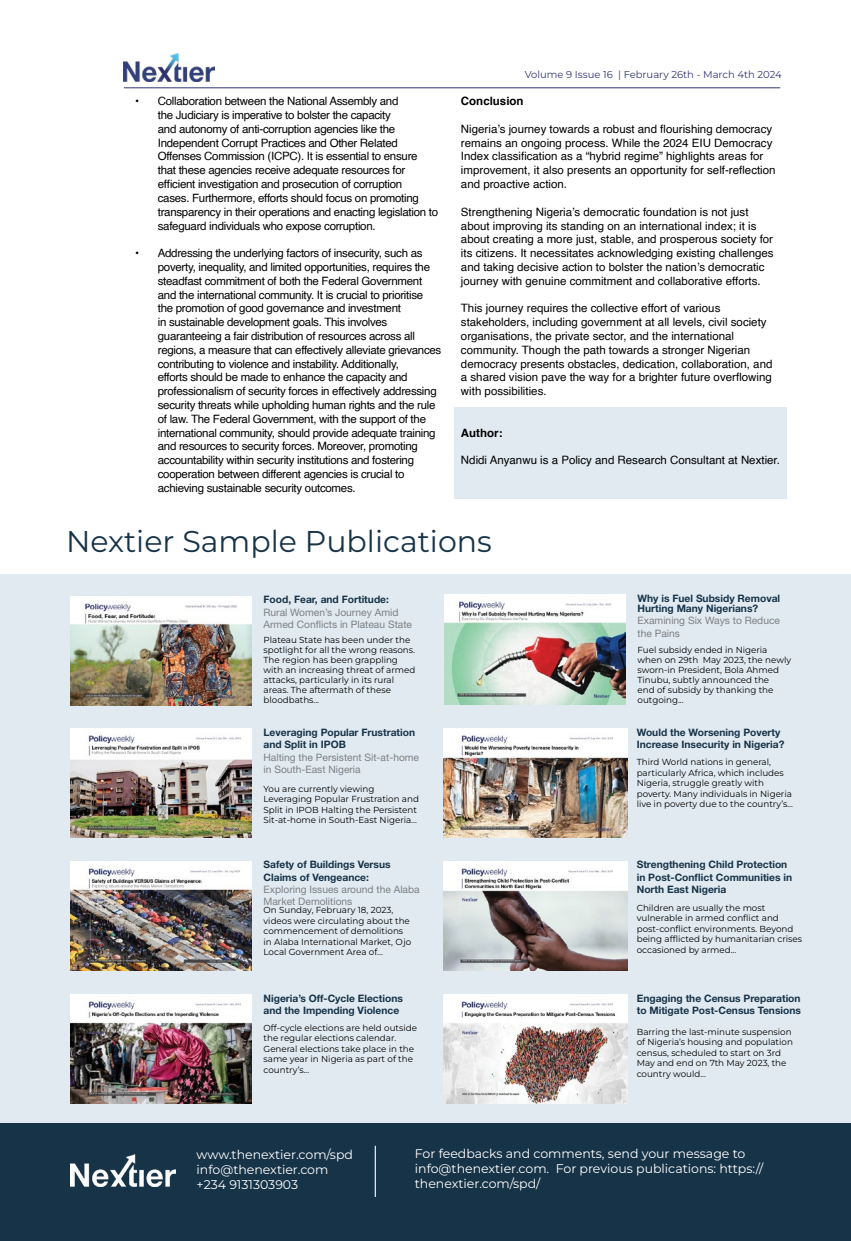
<style>
.page{position:relative;width:851px;height:1241px;background:#fff}
.page>*{position:absolute;margin:0;border:0;box-sizing:border-box;transform-origin:0 0}
.t1{font:30px "Montserrat";color:#173348}
.t2{font:12.5px/15px "Montserrat";color:#fff}
.t3{font:11.5px/13.8px "Helvetica";letter-spacing:-.025em;color:#000}
.t4{font:11.5px/13.8px "Helvetica";color:#000}
.t5{font:700 11.5px "Helvetica";color:#000}
.t6{font:700 10.25px/12.2px "Helvetica Neue LT Std";color:#173348}
.t7{font:10.25px/12.2px "Helvetica Neue LT Std";color:#7e8083}
.t8{font:10px "Montserrat";color:#333872}
.t9{font:8.75px/10.5px "Montserrat";color:#000}
</style>
<div class="page">
<hr style="left:124px;top:88px;width:656px;height:1px;background:#333872">
<img style="left:124px;top:53px;width:90px;height:28px">
<div style="left:454px;top:407px;width:332px;height:92px;background:#e1eaf1"></div>
<div style="left:0;top:574px;width:850px;height:565px;background:#e1eaf1"></div>
<div style="left:0;top:1123px;width:850px;height:117px;background:#173348"></div>
<hr style="left:374px;top:1145px;width:2px;height:51px;background:#e1eaf1">
<img style="left:70px;top:994px;width:182px;height:109px">
<img style="left:443px;top:861px;width:184px;height:109px">
<img style="left:70px;top:861px;width:182px;height:109px">
<img style="left:70px;top:728px;width:182px;height:109px">
<img style="left:444px;top:594px;width:181px;height:110px">
<img style="left:70px;top:596px;width:182px;height:109px">
<img style="left:443px;top:994px;width:184px;height:109px">
<img style="left:443px;top:728px;width:184px;height:109px">
<img style="left:70px;top:1154px;width:105px;height:32px">
<p class="t3" style="left:158px;top:95px;width:282px;text-indent:-23px">• Collaboration between the National Assembly and<br>the Judiciary is imperative to bolster the capacity<br>and autonomy of anti-corruption agencies like the Independent Corrupt Practices and Other Related Offenses Commission (ICPC). It is essential to ensure that these agencies receive adequate resources for efficient investigation and prosecution of corruption<br>cases. Furthermore, efforts should focus on promoting transparency in their operations and enacting legislation to safeguard individuals who expose corruption.</p>
<p class="t3" style="left:158px;top:246px;width:285px;text-indent:-23px">• Addressing the underlying factors of insecurity, such as poverty, inequality, and limited opportunities, requires the steadfast commitment of both the Federal Government and the international community. It is crucial to prioritise the promotion of good governance and investment<br>in sustainable development goals. This involves guaranteeing a fair distribution of resources across all regions, a measure that can effectively alleviate grievances contributing to violence and instability. Additionally,<br>efforts should be made to enhance the capacity and professionalism of security forces in effectively addressing security threats while upholding human rights and the rule of law. The Federal Government, with the support of the international community, should provide adequate training and resources to security forces. Moreover, promoting accountability within security institutions and fostering cooperation between different agencies is crucial to achieving sustainable security outcomes.</p>
<p class="t8" style="left:524px;top:67px;width:258px">Volume 9 Issue 16 | February 26th - March 4th 2024</p>
<p class="t5" style="left:461px;top:92px;width:64px">Conclusion</p>
<p class="t4" style="left:461px;top:122px;width:316px">Nigeria’s journey towards a robust and flourishing democracy remains an ongoing process. While the 2024 EIU Democracy Index classification as a “hybrid regime” highlights areas for improvement, it also presents an opportunity for self-reflection and proactive action.</p>
<p class="t4" style="left:461px;top:205px;width:314px">Strengthening Nigeria’s democratic foundation is not just about improving its standing on an international index; it is about creating a more just, stable, and prosperous society for its citizens. It necessitates acknowledging existing challenges and taking decisive action to bolster the nation’s democratic journey with genuine commitment and collaborative efforts.</p>
<p class="t4" style="left:461px;top:302px;width:313px">This journey requires the collective effort of various stakeholders, including government at all levels, civil society organisations, the private sector, and the international community. Though the path towards a stronger Nigerian democracy presents obstacles, dedication, collaboration, and a shared vision pave the way for a brighter future overflowing with possibilities.</p>
<p class="t5" style="left:461px;top:423px;width:43px">Author:</p>
<p class="t4" style="left:461px;top:453px;width:320px">Ndidi Anyanwu is a Policy and Research Consultant at Nextier.</p>
<h1 class="t1" style="left:66px;top:521px;width:427px">Nextier Sample Publications</h1>
<p class="t6" style="left:263px;top:593px;width:127px">Food, Fear, and Fortitude:</p>
<p class="t7" style="left:263px;top:605px;width:150px">Rural Women’s Journey Amid<br>Armed Conflicts in Plateau State</p>
<p class="t9" style="left:263px;top:634px;width:153px;line-height:10px">Plateau State has been under the spotlight for all the wrong reasons.<br>The region has been grappling with an increasing threat of armed attacks, particularly in its rural areas. The aftermath of these bloodbaths...</p>
<p class="t6" style="left:263px;top:726px;width:153px">Leveraging Popular Frustration and Split in IPOB</p>
<p class="t7" style="left:263px;top:750px;width:157px">Halting the Persistent Sit-at-home in South-East Nigeria</p>
<p class="t9" style="left:263px;top:783px;width:157px">You are currently viewing Leveraging Popular Frustration and Split in IPOB Halting the Persistent Sit-at-home in South-East Nigeria...</p>
<p class="t6" style="left:263px;top:858px;width:129px">Safety of Buildings Versus<br>Claims of Vengeance:</p>
<p class="t7" style="left:263px;top:882px;width:158px">Exploring Issues around the Alaba<br>Market Demolitions</p>
<p class="t9" style="left:263px;top:904px;width:149px">On Sunday, February 18, 2023, videos were circulating about the commencement of demolitions in Alaba International Market, Ojo<br>Local Government Area of...</p>
<p class="t6" style="left:263px;top:991px;width:141px">Nigeria’s Off-Cycle Elections and the Impending Violence</p>
<p class="t9" style="left:263px;top:1021px;width:155px">Off-cycle elections are held outside the regular elections calendar.<br>General elections take place in the same year in Nigeria as part of the country’s...</p>
<p class="t6" style="left:637px;top:593px;width:144px;line-height:10px">Why is Fuel Subsidy Removal<br>Hurting Many Nigerians?</p>
<p class="t7" style="left:637px;top:614px;width:144px">Examining Six Ways to Reduce the Pains</p>
<p class="t9" style="left:637px;top:644px;width:155px;line-height:10px">Fuel subsidy ended in Nigeria when on 29th May 2023, the newly sworn-in President, Bola Ahmed<br>Tinubu, subtly announced the<br>end of subsidy by thanking the outgoing...</p>
<p class="t6" style="left:636px;top:726px;width:149px">Would the Worsening Poverty<br>Increase Insecurity in Nigeria?</p>
<p class="t9" style="left:636px;top:756px;width:158px">Third World nations in general, particularly Africa, which includes Nigeria, struggle greatly with poverty. Many individuals in Nigeria live in poverty due to the country’s...</p>
<p class="t6" style="left:636px;top:858px;width:157px">Strengthening Child Protection in Post-Conflict Communities in<br>North East Nigeria</p>
<p class="t9" style="left:636px;top:901px;width:167px">Children are usually the most vulnerable in armed conflict and post-conflict environments. Beyond being afflicted by humanitarian crises occasioned by armed...</p>
<p class="t6" style="left:636px;top:991px;width:166px">Engaging the Census Preparation to Mitigate Post-Census Tensions</p>
<p class="t9" style="left:636px;top:1025px;width:158px">Barring the last-minute suspension of Nigeria’s housing and population census, scheduled to start on 3rd<br>May and end on 7th May 2023, the country would...</p>
<p class="t2" style="left:196px;top:1146px;width:158px">www.thenextier.com/spd info@thenextier.com +234 9131303903</p>
<p class="t2" style="left:415px;top:1145px;width:350px">For feedbacks and comments, send your message to info@thenextier.com. For previous publications: https:// thenextier.com/spd/</p>
</div>
